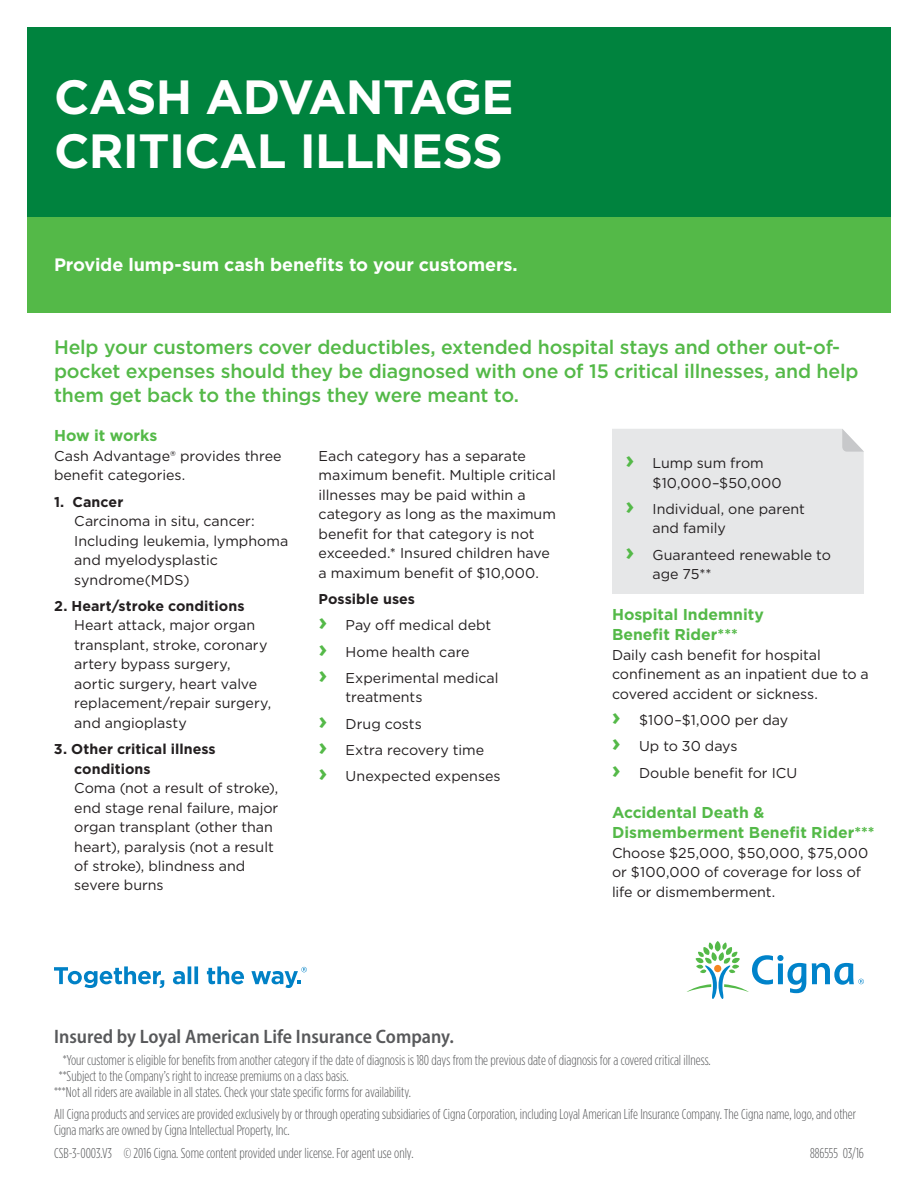
<style>
.page{position:relative;width:918px;height:1188px;background:#fff}
.page>*{position:absolute;margin:0;border:0;box-sizing:border-box;transform-origin:0 0}
.t1{font:700 48px/54px "Gotham";letter-spacing:-.01em;color:#fff}
.t2{font:500 19.5px/24px "Gotham";letter-spacing:-.01em;color:#54b948}
.t3{font:600 semi-condensed 19.5px "Myriad Pro";color:#58595b}
.t4{font:700 18px "Gotham";letter-spacing:-.005em;color:#fff}
.t5{font:700 15.75px/20.2px "Gotham";color:#54b948}
.t6{font:14.25px/19.5px "Gotham";color:#231f20}
.t7{font:300 14.25px/15.8px "Gotham Condensed";color:#58595b}
.t8{font:700 14.25px/19.5px "Gotham";letter-spacing:.005em;color:#231f20}
.s1{font-weight:700}
.s2{font-weight:700;font-size:24px;color:#54b948}
</style>
<div class="page">
<div style="left:27px;top:27px;width:864px;height:190px;background:#00833e"></div>
<div style="left:27px;top:217px;width:864px;height:95px;background:#54b948"></div>
<div style="left:612px;top:429px;width:252px;height:165px;background:#e6e7e8"></div>
<svg style="left:687px;top:941px;width:177px;height:58px"></svg>
<svg style="left:54px;top:966px;width:110px;height:22px"></svg>
<svg style="left:173px;top:966px;width:25px;height:18px"></svg>
<svg style="left:207px;top:966px;width:37px;height:18px"></svg>
<svg style="left:251px;top:967px;width:56px;height:21px"></svg>
<h1 class="t1" style="left:54px;top:69px;width:461px">CASH ADVANTAGE<br>CRITICAL ILLNESS</h1>
<p class="t4" style="left:54px;top:253px;width:465px">Provide lump-sum cash benefits to your customers.</p>
<h2 class="t2" style="left:54px;top:334px;width:806px">Help your customers cover deductibles, extended hospital stays and other out-of&shy;pocket expenses should they be diagnosed with one of 15 critical illnesses, and help them get back to the things they were meant to.</h2>
<p class="t5" style="left:54px;top:426px;width:105px">How it works</p>
<p class="t6" style="left:54px;top:446px;width:229px">Cash Advantage® provides three benefit categories.</p>
<p class="t8" style="left:54px;top:492px;width:71px">1. Cancer</p>
<p class="t6" style="left:74px;top:511px;width:216px">Carcinoma in situ, cancer:<br>Including leukemia, lymphoma and myelodysplastic syndrome(MDS)</p>
<p class="t8" style="left:54px;top:596px;width:192px">2. Heart/stroke conditions</p>
<p class="t6" style="left:74px;top:615px;width:198px">Heart attack, major organ transplant, stroke, coronary artery bypass surgery, aortic surgery, heart valve replacement/repair surgery, and angioplasty</p>
<p class="t8" style="left:74px;top:739px;width:143px;text-indent:-20px">3. Other critical illness conditions</p>
<p class="t6" style="left:74px;top:778px;width:206px">Coma (not a result of stroke), end stage renal failure, major organ transplant (other than heart), paralysis (not a result of stroke), blindness and severe burns</p>
<p class="t6" style="left:319px;top:446px;width:239px">Each category has a separate maximum benefit. Multiple critical illnesses may be paid within a category as long as the maximum benefit for that category is not exceeded.* Insured children have a maximum benefit of $10,000.</p>
<p class="t6" style="left:319px;top:585px;width:181px;line-height:26.2px"><span class="s1">Possible uses<br></span><span class="s2">›</span> Pay off medical debt <span class="s2">›</span> Home health care<br><span class="s2">›</span> Experimental medical</p>
<p class="t6" style="left:319px;top:684px;width:184px;line-height:26.2px;text-indent:27px">treatments<br><span class="s2">›</span> Drug costs<br><span class="s2">›</span> Extra recovery time<br><span class="s2">›</span> Unexpected expenses</p>
<p class="t6" style="left:652px;top:453px;width:131px;text-indent:-27px"><span class="s2">›</span> Lump sum from $10,000–$50,000</p>
<p class="t6" style="left:652px;top:499px;width:154px;text-indent:-27px"><span class="s2">›</span> Individual, one parent and family</p>
<p class="t6" style="left:652px;top:545px;width:180px;text-indent:-27px"><span class="s2">›</span> Guaranteed renewable to age 75**</p>
<p class="t5" style="left:612px;top:604px;width:153px">Hospital Indemnity<br>Benefit Rider***</p>
<p class="t6" style="left:612px;top:645px;width:258px">Daily cash benefit for hospital confinement as an inpatient due to a covered accident or sickness.</p>
<p class="t6" style="left:612px;top:707px;width:187px;line-height:26.2px"><span class="s2">›</span> $100–$1,000 per day <span class="s2">›</span> Up to 30 days<br><span class="s2">›</span> Double benefit for ICU</p>
<p class="t5" style="left:612px;top:802px;width:264px">Accidental Death &amp;<br>Dismemberment Benefit Rider***</p>
<p class="t6" style="left:612px;top:843px;width:258px">Choose $25,000, $50,000, $75,000 or $100,000 of coverage for loss of life or dismemberment.</p>
<h2 class="t3" style="left:54px;top:1026px;width:401px">Insured by Loyal American Life Insurance Company.</h2>
<p class="t7" style="left:63px;top:1052px;width:650px">*Your customer is eligible for benefits from another category if the date of diagnosis is 180 days from the previous date of diagnosis for a covered critical illness.</p>
<p class="t7" style="left:59px;top:1068px;width:291px">**Subject to the Company’s right to increase premiums on a class basis.</p>
<p class="t7" style="left:54px;top:1084px;width:358px">***Not all riders are available in all states. Check your state specific forms for availability.</p>
<p class="t7" style="left:54px;top:1106px;width:804px">All Cigna products and services are provided exclusively by or through operating subsidiaries of Cigna Corporation, including Loyal American Life Insurance Company. The Cigna name, logo, and other<br>Cigna marks are owned by Cigna Intellectual Property, Inc.</p>
<p class="t7" style="left:54px;top:1145px;width:361px">CSB-3-0003.V3 © 2016 Cigna. Some content provided under license. For agent use only.</p>
<p class="t7" style="left:810px;top:1145px;width:55px">886555 03/16</p>
</div>
